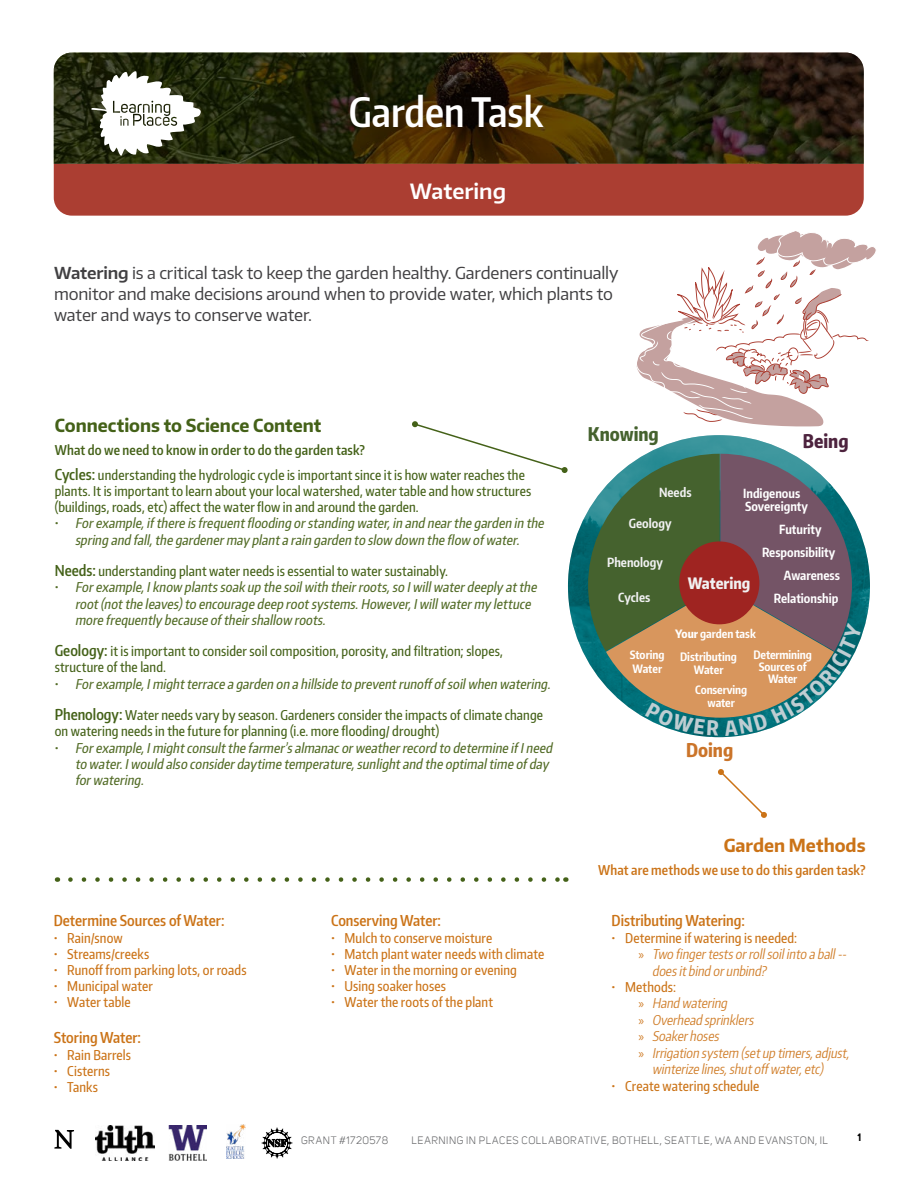
<style>
.page{position:relative;width:918px;height:1188px;background:#fff}
.page>*{position:absolute;margin:0;border:0;box-sizing:border-box;transform-origin:0 0}
.Color_box_head_rever{font:600 40.5px "Encode Sans Compressed";color:#fff}
.Color_box_head_rever-2{font:600 21px "Encode Sans Normal";color:#fff}
.t1{font:800 18.9px "Encode Sans Compressed";color:#45622e}
.t2{font:800 18.9px "Encode Sans Compressed";color:#4d233e}
.t3{font:800 18.9px "Encode Sans Compressed";color:#cb7429}
.Heading_1{font:700 18px "Encode Sans Narrow";color:#446118}
.Heading_1-2{font:700 18px "Encode Sans Narrow";color:#cb7317}
.text{font:16.5px/21px "Encode Sans Normal";letter-spacing:-.01em;color:#414042}
.t4{font:800 15.75px "Encode Sans Compressed";color:#f1f1f2}
.KBD_headers{font:600 15px "Encode Sans Compressed";color:#cb7317}
.t5{font:italic 500 13.5px/16.2px "Encode Sans Compressed";color:#536c27}
.KBD_headers-2{font:500 13.5px/16.2px "Encode Sans Compressed";letter-spacing:.01em;color:#446118}
.t6{font:500 13.5px "Encode Sans Compressed";letter-spacing:.01em;color:#cb7317}
.t7{font:italic 13.5px/16.5px "Encode Sans Compressed";color:#d07e2a}
.KDB{font:600 13.5px "Encode Sans Compressed";letter-spacing:.01em;color:#446118}
.KDB-2{font:600 13.5px "Encode Sans Compressed";letter-spacing:.01em;color:#cb7317}
.t8{font:700 12.6px/12.6px "Encode Sans Compressed";color:#fff}
.t9{font:700 12.6px "Encode Sans Compressed";color:#f1f1f2}
.t10{font:700 11.55px/12.6px "Encode Sans Compressed";letter-spacing:-.01em;color:#fff;text-align:center}
.t11{font:10.5px "Uni Sans";letter-spacing:.055em;color:#636466}
.t12{font:700 10.5px "Uni Sans";color:#000}
.s1{font-weight:600}
.s2{font-weight:600;font-size:15px}
.s3{font-style:normal}
.s4{font-weight:800}
.s5{font-family:"Myriad Pro";font-style:normal}
</style>
<div class="page">
<img style="left:568px;top:435px;width:302px;height:302px;border-radius:151px">
<div style="left:54px;top:164px;width:810px;height:52px;background:#ab3e32"></div>
<svg style="left:54px;top:53px;width:810px;height:111px;background:#2d280c"></svg>
<svg style="left:91px;top:71px;width:110px;height:85px"></svg>
<svg style="left:412px;top:421px;width:156px;height:52px"></svg>
<svg style="left:718px;top:769px;width:49px;height:49px"></svg>
<svg style="left:70px;top:877px;width:489px;height:5px"></svg>
<svg style="left:636px;top:232px;width:240px;height:195px"></svg>
<img style="left:226px;top:1125px;width:19px;height:34px">
<img style="left:169px;top:1126px;width:37px;height:34px">
<img style="left:95px;top:1126px;width:60px;height:34px">
<svg style="left:54px;top:1130px;width:20px;height:19px"></svg>
<svg style="left:262px;top:1128px;width:30px;height:30px"></svg>
<svg style="left:588px;top:454px;width:274px;height:282px;background:#837d6b"></svg>
<p class="Color_box_head_rever" style="left:349px;top:85px;width:196px">Garden Task</p>
<p class="Color_box_head_rever-2" style="left:410px;top:177px;width:98px">Watering</p>
<p class="text" style="left:54px;top:262px;width:566px"><span class="s1">Watering</span> is a critical task to keep the garden healthy. Gardeners continually monitor and make decisions around when to provide water, which plants to water and ways to conserve water.</p>
<p class="Heading_1" style="left:55px;top:414px;width:268px">Connections to Science Content</p>
<p class="KDB" style="left:55px;top:441px;width:312px">What do we need to know in order to do the garden task?</p>
<p class="KBD_headers-2" style="left:55px;top:466px;width:478px"><span class="s2">Cycles:</span> understanding the hydrologic cycle is important since it is how water reaches the plants. It is important to learn about your local watershed, water table and how structures (buildings, roads, etc) affect the water flow in and around the garden.</p>
<p class="t5" style="left:55px;top:515px;width:494px;text-align:center"><span class="s3">•</span> Forexample,ifthere isfrequentflooding orstanding water,in and nearthe garden in the spring and fall,the gardenermay planta rain garden to slow down the flow ofwater.</p>
<p class="KBD_headers-2" style="left:55px;top:563px;width:395px"><span class="s2">Needs:</span> understanding plant water needs is essential to water sustainably.</p>
<p class="t5" style="left:75px;top:579px;width:466px;text-indent:-20px"><span class="s3">•</span> Forexample,Iknow plantssoak up the soilwith theirroots,so Iwillwaterdeeply atthe root(notthe leaves)to encourage deep rootsystems.However,Iwillwatermy lettuce more frequently because oftheirshallow roots.</p>
<p class="KBD_headers-2" style="left:55px;top:643px;width:450px"><span class="s2">Geology:</span> it is important to consider soil composition, porosity, and filtration; slopes, structure of the land.</p>
<p class="t5" style="left:55px;top:675px;width:500px"><span class="s3">•</span> Forexample,Imightterrace a garden on a hillside to preventrunoff ofsoilwhen watering.</p>
<p class="KBD_headers-2" style="left:55px;top:707px;width:490px"><span class="s2">Phenology:</span> Water needs vary by season. Gardeners consider the impacts of climate change on watering needs in the future for planning (i.e. more flooding/ drought)</p>
<p class="t5" style="left:75px;top:739px;width:482px;text-indent:-20px"><span class="s3">•</span> Forexample,Imightconsultthe farmer’salmanacorweatherrecord to determine ifIneed to water.Iwould also considerdaytime temperature,sunlightand the optimaltime ofday forwatering.</p>
<p class="KBD_headers" style="left:54px;top:911px;width:172px">Determine Sources of Water:</p>
<p class="t6" style="left:54px;top:929px;width:70px">• Rain/snow</p>
<p class="t6" style="left:54px;top:945px;width:97px">• Streams/creeks</p>
<p class="t6" style="left:54px;top:961px;width:194px">• Runoff from parking lots, or roads</p>
<p class="t6" style="left:54px;top:977px;width:101px">• Municipal water</p>
<p class="t6" style="left:54px;top:994px;width:78px">• Water table</p>
<p class="KBD_headers" style="left:54px;top:1028px;width:89px">Storing Water:</p>
<p class="t6" style="left:54px;top:1046px;width:79px">• Rain Barrels</p>
<p class="t6" style="left:54px;top:1062px;width:58px">• Cisterns</p>
<p class="t6" style="left:54px;top:1078px;width:46px">• Tanks</p>
<p class="KBD_headers" style="left:331px;top:911px;width:112px">Conserving Water:</p>
<p class="t6" style="left:331px;top:929px;width:163px">• Mulch to conserve moisture</p>
<p class="t6" style="left:331px;top:945px;width:215px">• Match plant water needs with climate</p>
<p class="t6" style="left:331px;top:961px;width:187px">• Water in the morning or evening</p>
<p class="t6" style="left:331px;top:977px;width:116px">• Using soaker hoses</p>
<p class="t6" style="left:331px;top:994px;width:164px">• Water the roots of the plant</p>
<p class="t1" style="left:588px;top:421px;width:72px">Knowing</p>
<p class="t2" style="left:803px;top:429px;width:47px">Being</p>
<p class="t9" style="left:659px;top:484px;width:34px">Needs</p>
<p class="t8" style="left:743px;top:487px;width:66px">Indigenous<br>Sovereignty</p>
<p class="t8" style="left:779px;top:522px;width:44px">Futurity</p>
<p class="t8" style="left:762px;top:545px;width:75px">Responsibility</p>
<p class="t8" style="left:784px;top:568px;width:58px">Awareness</p>
<p class="t8" style="left:774px;top:591px;width:66px">Relationship</p>
<p class="t9" style="left:629px;top:515px;width:44px">Geology</p>
<p class="t9" style="left:607px;top:554px;width:57px">Phenology</p>
<p class="t4" style="left:688px;top:573px;width:64px">Watering</p>
<p class="t9" style="left:618px;top:589px;width:34px">Cycles</p>
<p class="t10" style="left:675px;top:627px;width:82px"><span class="s4">Your</span> garden task</p>
<p class="t10" style="left:754px;top:648px;width:60px;line-height:12px">Determining<br>Sources of<br>Water</p>
<p class="t10" style="left:630px;top:648px;width:36px;line-height:13.8px;text-align:left">Storing<br>Water</p>
<p class="t10" style="left:680px;top:650px;width:58px">Distributing<br>Water</p>
<p class="t10" style="left:695px;top:683px;width:53px">Conserving water</p>
<p class="t3" style="left:686px;top:737px;width:49px">Doing</p>
<p class="Heading_1-2" style="left:724px;top:834px;width:143px">Garden Methods</p>
<p class="KDB-2" style="left:598px;top:861px;width:269px">What are methods we use to do this garden task?</p>
<p class="KBD_headers" style="left:612px;top:911px;width:135px">Distributing Watering:</p>
<p class="t6" style="left:612px;top:929px;width:187px">• Determine if watering is needed:</p>
<p class="t7" style="left:652px;top:945px;width:199px;text-indent:-14px"><span class="s5">»</span> Two fingertestsorrollsoilinto a ball-- doesitbind orunbind?</p>
<p class="t6" style="left:612px;top:978px;width:66px">• Methods:</p>
<p class="t7" style="left:639px;top:995px;width:93px"><span class="s5">»</span> Hand watering</p>
<p class="t7" style="left:639px;top:1011px;width:119px"><span class="s5">»</span> Overhead sprinklers</p>
<p class="t7" style="left:639px;top:1028px;width:85px"><span class="s5">»</span> Soakerhoses</p>
<p class="t7" style="left:652px;top:1044px;width:202px;text-indent:-14px"><span class="s5">»</span> Irrigation system (setup timers,adjust, winterize lines,shutoff water,etc)</p>
<p class="t6" style="left:612px;top:1077px;width:149px">• Create watering schedule</p>
<p class="t11" style="left:301px;top:1135px;width:89px">GRANT #1720578</p>
<p class="t11" style="left:412px;top:1135px;width:418px">LEARNING IN PLACES COLLABORATIVE, BOTHELL, SEATTLE, WA AND EVANSTON, IL</p>
<p class="t12" style="left:858px;top:1131px;width:5px">1</p>
</div>
